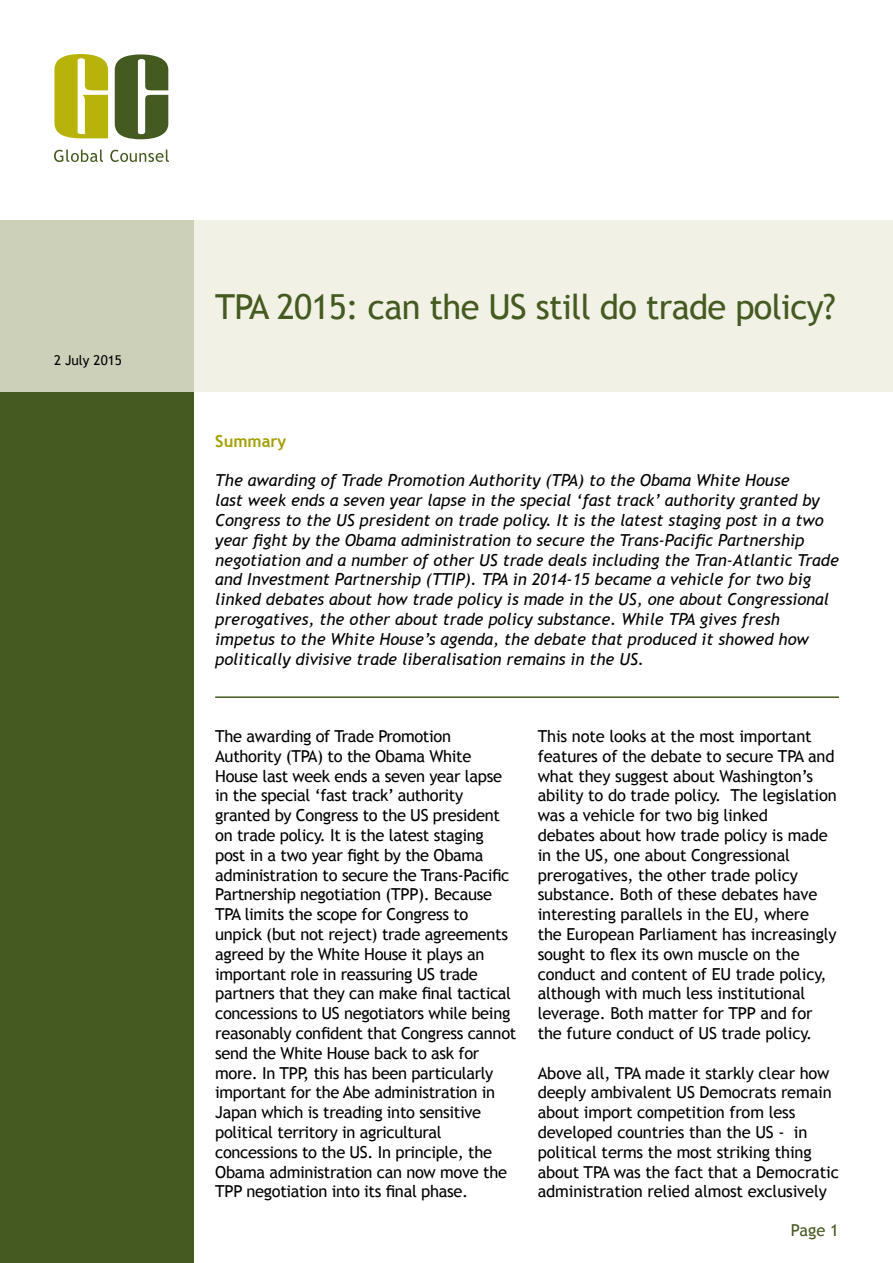
<style>
.page{position:relative;width:893px;height:1263px;background:#fff}
.page>*{position:absolute;margin:0;border:0;box-sizing:border-box;transform-origin:0 0}
.t1{font:34.5px "Trebuchet MS";letter-spacing:-.02em;color:#455a21}
.t2{font:16.5px/19.8px "Trebuchet MS";letter-spacing:-.02em;color:#000}
.t3{font:italic 16.5px/19.8px "Trebuchet MS";color:#000}
.t4{font:700 16.5px "Trebuchet MS";color:#a39f05}
.t5{font:16.5px "Trebuchet MS";color:#455a21}
.t6{font:13.5px "Trebuchet MS";color:#000}
</style>
<div class="page">
<div style="left:0;top:221px;width:194px;height:1042px;background:#455a21"></div>
<svg style="left:0;top:221px;width:893px;height:171px;background:#e8e9da"></svg>
<svg style="left:115px;top:54px;width:53px;height:85px"></svg>
<svg style="left:54px;top:54px;width:54px;height:84px"></svg>
<svg style="left:54px;top:150px;width:49px;height:12px"></svg>
<svg style="left:110px;top:150px;width:59px;height:12px"></svg>
<hr style="left:215px;top:696px;width:624px;height:2px;background:#455a21">
<p class="t6" style="left:54px;top:352px;width:69px">2 July 2015</p>
<h1 class="t1" style="left:215px;top:286px;width:622px">TPA 2015: can the US still do trade policy?</h1>
<p class="t4" style="left:215px;top:430px;width:73px">Summary</p>
<p class="t3" style="left:215px;top:471px;width:625px">The awarding of Trade Promotion Authority (TPA) to the Obama White House<br>last week ends a seven year lapse in the special ‘fast track’ authority granted by Congress to the US president on trade policy. It is the latest staging post in a two year fight by the Obama administration to secure the Trans-Pacific Partnership negotiation and a number of other US trade deals including the Tran-Atlantic Trade and Investment Partnership (TTIP). TPA in 2014-15 became a vehicle for two big linked debates about how trade policy is made in the US, one about Congressional prerogatives, the other about trade policy substance. While TPA gives fresh impetus to the White House’s agenda, the debate that produced it showed how politically divisive trade liberalisation remains in the US.</p>
<p class="t2" style="left:215px;top:726px;width:303px">The awarding of Trade Promotion Authority (TPA) to the Obama White House last week ends a seven year lapse in the special ‘fast track’ authority granted by Congress to the US president on trade policy. It is the latest staging post in a two year fight by the Obama administration to secure the Trans-Pacific Partnership negotiation (TPP). Because TPA limits the scope for Congress to unpick (but not reject) trade agreements agreed by the White House it plays an important role in reassuring US trade partners that they can make final tactical concessions to US negotiators while being reasonably confident that Congress cannot send the White House back to ask for more. In TPP, this has been particularly important for the Abe administration in Japan which is treading into sensitive political territory in agricultural concessions to the US. In principle, the Obama administration can now move the TPP negotiation into its final phase.</p>
<p class="t2" style="left:538px;top:726px;width:301px">This note looks at the most important features of the debate to secure TPA and what they suggest about Washington’s ability to do trade policy. The legislation was a vehicle for two big linked<br>debates about how trade policy is made in the US, one about Congressional prerogatives, the other trade policy substance. Both of these debates have interesting parallels in the EU, where the European Parliament has increasingly sought to flex its own muscle on the conduct and content of EU trade policy, although with much less institutional leverage. Both matter for TPP and for the future conduct of US trade policy.</p>
<p class="t2" style="left:538px;top:1063px;width:303px">Above all, TPA made it starkly clear how deeply ambivalent US Democrats remain about import competition from less developed countries than the US - in political terms the most striking thing about TPA was the fact that a Democratic administration relied almost exclusively</p>
<p class="t5" style="left:791px;top:1221px;width:49px">Page 1</p>
</div>
